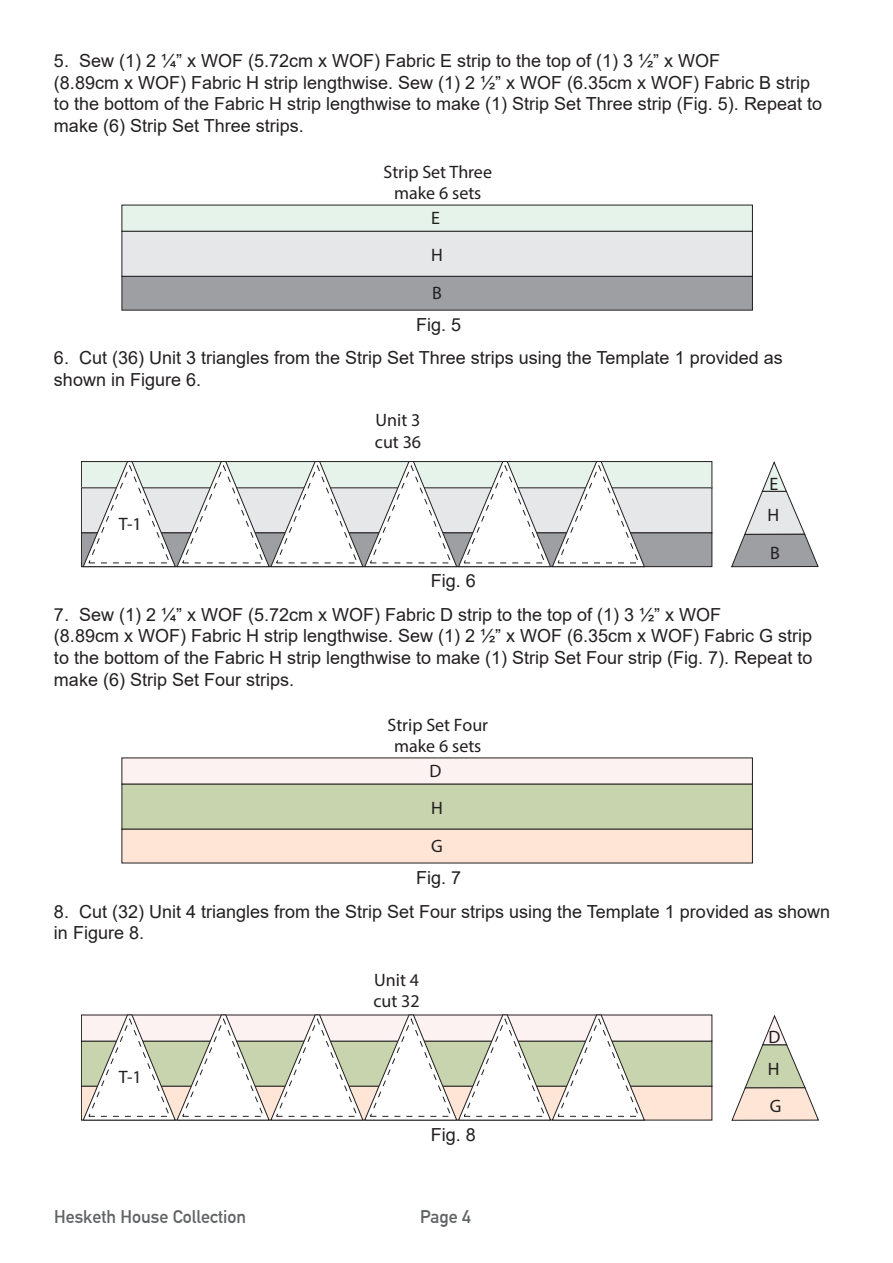
<style>
.page{position:relative;width:893px;height:1263px;background:#fff}
.page>*{position:absolute;margin:0;border:0;box-sizing:border-box;transform-origin:0 0}
.t1{font:18px/21.6px "Arial";color:#231f20}
.t2{font:18px/21.6px "Myriad Pro";color:#231f20}
.t3{font:700 18px "DIN Alternate";color:#616365}
</style>
<div class="page">
<div style="left:122px;top:205px;width:630px;height:26px;background:#e6f3ea"></div>
<div style="left:122px;top:231px;width:630px;height:45px;background:#e6e7e9"></div>
<div style="left:122px;top:231px;width:631px;height:46px;border:1px solid #231f20"></div>
<div style="left:122px;top:276px;width:630px;height:34px;background:#9d9fa2"></div>
<div style="left:122px;top:276px;width:631px;height:34px;border:1px solid #231f20"></div>
<svg style="left:731px;top:461px;width:88px;height:106px"></svg>
<div style="left:81px;top:462px;width:631px;height:26px;background:#e6f3ea"></div>
<div style="left:81px;top:488px;width:631px;height:45px;background:#e6e7e9"></div>
<div style="left:81px;top:533px;width:631px;height:34px;background:#9d9fa2"></div>
<svg style="left:82px;top:461px;width:563px;height:107px"></svg>
<div style="left:122px;top:758px;width:630px;height:26px;background:#fdf2f2"></div>
<div style="left:122px;top:784px;width:630px;height:45px;background:#c7d4ae"></div>
<div style="left:122px;top:784px;width:631px;height:46px;border:1px solid #231f20"></div>
<div style="left:122px;top:829px;width:630px;height:34px;background:#fee5d6"></div>
<div style="left:122px;top:829px;width:631px;height:34px;border:1px solid #231f20"></div>
<svg style="left:731px;top:1014px;width:88px;height:107px"></svg>
<div style="left:81px;top:1015px;width:631px;height:26px;background:#fdf2f2"></div>
<div style="left:81px;top:1041px;width:631px;height:45px;background:#c7d4ae"></div>
<div style="left:81px;top:1086px;width:631px;height:34px;background:#fee5d6"></div>
<svg style="left:82px;top:1014px;width:563px;height:107px"></svg>
<p class="t1" style="left:54px;top:50px;width:769px">5. Sew (1) 2 ¼” x WOF (5.72cm x WOF) Fabric E strip to the top of (1) 3 ½” x WOF<br>(8.89cm x WOF) Fabric H strip lengthwise. Sew (1) 2 ½” x WOF (6.35cm x WOF) Fabric B strip to the bottom of the Fabric H strip lengthwise to make (1) Strip Set Three strip (Fig. 5). Repeat to make (6) Strip Set Three strips.</p>
<p class="t2" style="left:383px;top:161px;width:110px;text-align:center">Strip Set Three make 6 sets</p>
<p class="t2" style="left:431px;top:199px;width:13px;line-height:37.2px">E<br>H<br>B</p>
<p class="t1" style="left:416px;top:313px;width:47px">Fig. 5</p>
<p class="t1" style="left:54px;top:347px;width:730px">6. Cut (36) Unit 3 triangles from the Strip Set Three strips using the Template 1 provided as shown in Figure 6.</p>
<p class="t2" style="left:119px;top:513px;width:24px">T-1</p>
<p class="t2" style="left:375px;top:409px;width:48px">Unit 3 cut 36</p>
<p class="t1" style="left:431px;top:570px;width:47px">Fig. 6</p>
<p class="t2" style="left:767px;top:468px;width:13px;line-height:31.5px">E<br>H</p>
<p class="t2" style="left:770px;top:541px;width:11px">B</p>
<p class="t1" style="left:54px;top:603px;width:760px">7. Sew (1) 2 ¼” x WOF (5.72cm x WOF) Fabric D strip to the top of (1) 3 ½” x WOF<br>(8.89cm x WOF) Fabric H strip lengthwise. Sew (1) 2 ½” x WOF (6.35cm x WOF) Fabric G strip to the bottom of the Fabric H strip lengthwise to make (1) Strip Set Four strip (Fig. 7). Repeat to make (6) Strip Set Four strips.</p>
<p class="t2" style="left:387px;top:713px;width:102px;text-align:center">Strip Set Four make 6 sets</p>
<p class="t2" style="left:430px;top:752px;width:15px;line-height:37.2px;text-align:justify">D H G</p>
<p class="t1" style="left:416px;top:867px;width:47px">Fig. 7</p>
<p class="t1" style="left:54px;top:900px;width:777px">8. Cut (32) Unit 4 triangles from the Strip Set Four strips using the Template 1 provided as shown in Figure 8.</p>
<p class="t2" style="left:119px;top:1066px;width:24px">T-1</p>
<p class="t2" style="left:374px;top:969px;width:48px">Unit 4 cut 32</p>
<p class="t1" style="left:431px;top:1123px;width:47px">Fig. 8</p>
<p class="t3" style="left:54px;top:1203px;width:193px">Hesketh House Collection</p>
<p class="t3" style="left:420px;top:1203px;width:52px">Page 4</p>
<p class="t2" style="left:768px;top:1021px;width:14px;line-height:31.5px">D<br>H</p>
<p class="t2" style="left:770px;top:1095px;width:13px">G</p>
</div>
